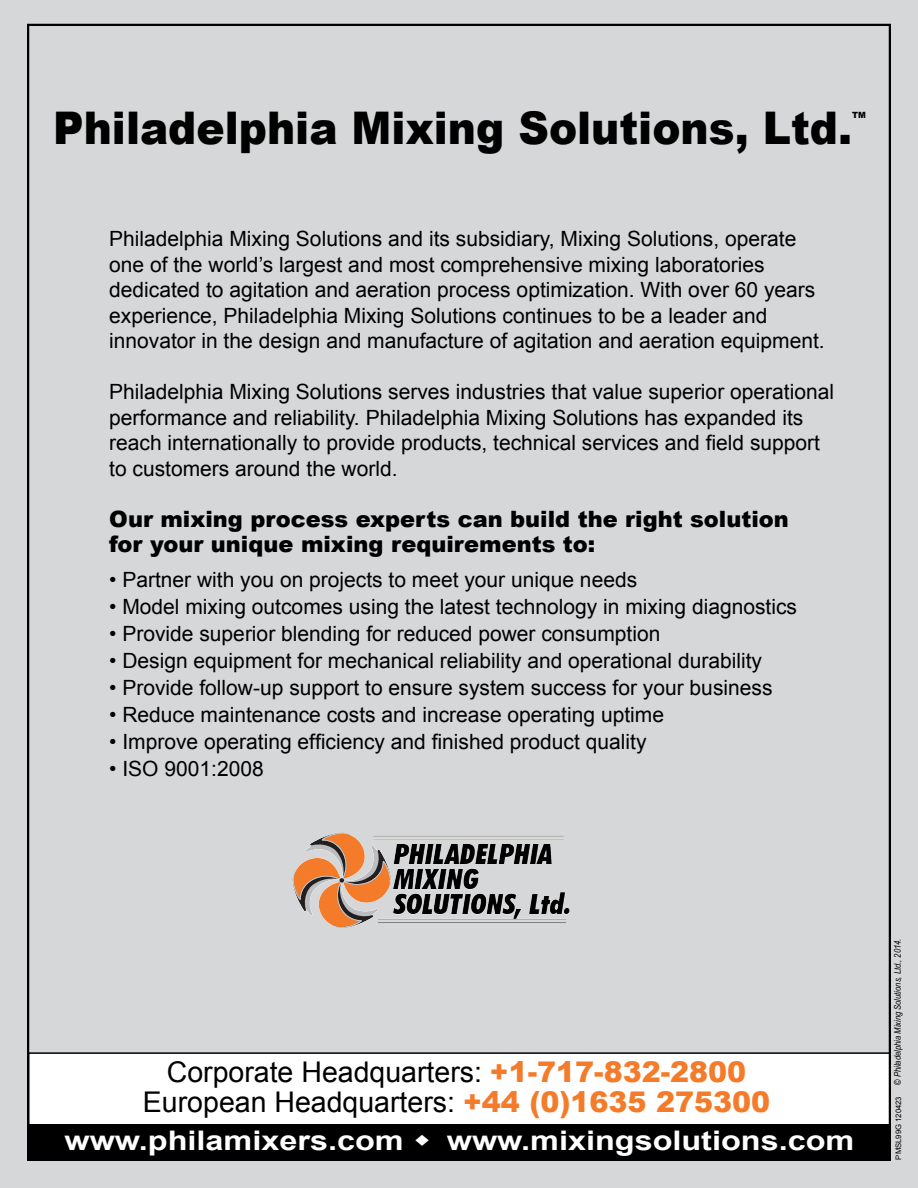
<style>
.page{position:relative;width:918px;height:1188px;background:#d5d7d8}
.page>*{position:absolute;margin:0;border:0;box-sizing:border-box;transform-origin:0 0}
.t1{font:900 45px "Arial";color:#000;scale:.94 1}
.t2{font:28.5px "Arial";color:#000}
.t3{font:italic 900 condensed 28.2px/25px "Futura BT";color:#000}
.t4{font:700 27px "Arial";color:#fff;scale:1.2 1}
.t5{font:900 22.5px/25.5px "Arial";color:#000}
.t6{font:21px/25.5px "Arial";color:#000}
.t7{font:italic 9.15px "Arial Narrow";color:#000}
.t8{font:900 8.55px "Arial";color:#000;scale:.96 1}
.t9{font:7.65px "Arial";color:#000}
.s1{font-weight:900;color:#f47b29}
</style>
<div class="page">
<div style="left:28px;top:1052px;width:863px;height:108px;background:#fff;border:2px solid #000"></div>
<div style="left:28px;top:1124px;width:863px;height:37px;background:#000"></div>
<svg style="left:292px;top:832px;width:278px;height:96px"></svg>
<h1 class="t1" style="left:53px;top:95px;width:851px">Philadelphia Mixing Solutions, Ltd.</h1>
<p class="t8" style="left:852px;top:109px;width:16px">TM</p>
<p class="t6" style="left:109px;top:226px;width:717px">Philadelphia Mixing Solutions and its subsidiary, Mixing Solutions, operate one of the world’s largest and most comprehensive mixing laboratories dedicated to agitation and aeration process optimization. With over 60 years experience, Philadelphia Mixing Solutions continues to be a leader and innovator in the design and manufacture of agitation and aeration equipment.</p>
<p class="t6" style="left:109px;top:379px;width:726px">Philadelphia Mixing Solutions serves industries that value superior operational performance and reliability. Philadelphia Mixing Solutions has expanded its reach internationally to provide products, technical services and field support to customers around the world.</p>
<p class="t5" style="left:109px;top:505px;width:681px">Our mixing process experts can build the right solution for your unique mixing requirements to:</p>
<p class="t6" style="left:109px;top:567px;width:529px">• Partner with you on projects to meet your unique needs</p>
<p class="t6" style="left:109px;top:594px;width:689px">• Model mixing outcomes using the latest technology in mixing diagnostics</p>
<p class="t6" style="left:109px;top:621px;width:553px">• Provide superior blending for reduced power consumption</p>
<p class="t6" style="left:109px;top:648px;width:654px">• Design equipment for mechanical reliability and operational durability</p>
<p class="t6" style="left:109px;top:675px;width:665px">• Provide follow-up support to ensure system success for your business</p>
<p class="t6" style="left:109px;top:702px;width:556px">• Reduce maintenance costs and increase operating uptime</p>
<p class="t6" style="left:109px;top:729px;width:539px">• Improve operating efficiency and finished product quality</p>
<p class="t6" style="left:109px;top:756px;width:156px">• ISO 9001:2008</p>
<h3 class="t3" style="left:394px;top:841px;width:179px">PHILADELPHIA<br>MIXING<br>SOLUTIONS, Ltd.</h3>
<h2 class="t2" style="left:167px;top:1053px;width:581px">Corporate Headquarters: <span class="s1">+1-717-832-2800</span></h2>
<h2 class="t2" style="left:143px;top:1083px;width:629px">European Headquarters: <span class="s1">+44 (0)1635 275300</span></h2>
<p class="t4" style="left:65px;top:1123px;width:284px">www.philamixers.com</p>
<p class="t4" style="left:447px;top:1123px;width:341px">www.mixingsolutions.com</p>
<p class="t7" style="left:891px;top:1085px;width:148px;rotate:-90deg">© Philadelphia Mixing Solutions, Ltd., 2014.</p>
<p class="t9" style="left:893px;top:1160px;width:65px;rotate:-90deg">PMSL99G 120423</p>
</div>
